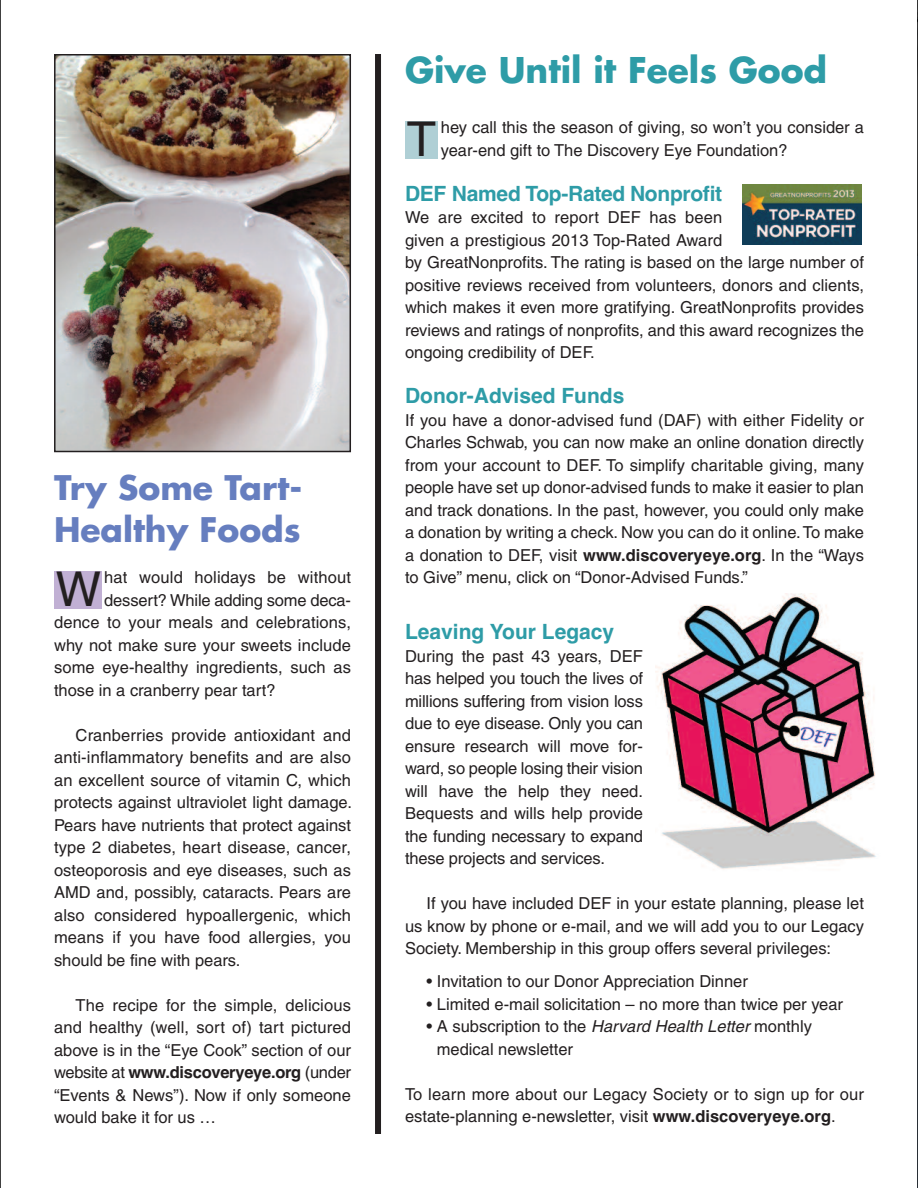
<style>
.page{position:relative;width:918px;height:1188px;background:#fff}
.page>*{position:absolute;margin:0;border:0;box-sizing:border-box;transform-origin:0 0}
.t1{font:48px "Helvetica";color:#231f20}
.t2{font:700 34.5px "Futura";color:#2e9ca7}
.t3{font:700 33px/42px "Futura";color:#667ebf}
.t4{font:700 21px "Helvetica";color:#2e9ca7}
.t5{font:16.5px/22.5px "Helvetica";color:#231f20;text-align:justify}
.s1{font-weight:700}
.s2{font-style:italic}
</style>
<div class="page">
<hr style="left:917px;top:0;width:1px;height:1188px;background:#000">
<hr style="left:0;top:0;width:1px;height:1188px;background:#000">
<img style="left:655px;top:593px;width:221px;height:277px">
<img style="left:743px;top:185px;width:119px;height:59px">
<img style="left:57px;top:57px;width:291px;height:392px">
<div style="left:54px;top:54px;width:297px;height:398px;border:2px solid #231f20"></div>
<div style="left:375px;top:54px;width:6px;height:1080px;background:#231f20"></div>
<div style="left:405px;top:122px;width:33px;height:37px;background:#afcfd5"></div>
<div style="left:54px;top:571px;width:47px;height:38px;background:#c1b0d4"></div>
<h3 class="t3" style="left:54px;top:469px;width:250px">Try Some Tart-<br>Healthy Foods</h3>
<h1 class="t1" style="left:56px;top:571px;width:47px">W</h1>
<p class="t5" style="left:104px;top:568px;width:248px">hat would holidays be without</p>
<p class="t5" style="left:104px;top:590px;width:248px">dessert? While adding some deca-</p>
<p class="t5" style="left:54px;top:613px;width:299px">dence to your meals and celebrations,</p>
<p class="t5" style="left:54px;top:635px;width:299px">why not make sure your sweets include</p>
<p class="t5" style="left:54px;top:658px;width:299px">some eye-healthy ingredients, such as</p>
<p class="t5" style="left:54px;top:680px;width:223px">those in a cranberry pear tart?</p>
<p class="t5" style="left:54px;top:725px;width:300px;text-indent:22px">Cranberries provide antioxidant and anti-inflammatory benefits and are also an excellent source of vitamin C, which protects against ultraviolet light damage.<br>Pears have nutrients that protect against type 2 diabetes, heart disease, cancer, osteoporosis and eye diseases, such as AMD and, possibly, cataracts. Pears are also considered hypoallergenic, which means if you have food allergies, you should be fine with pears.</p>
<p class="t5" style="left:54px;top:995px;width:299px;text-indent:22px">The recipe for the simple, delicious and healthy (well, sort of) tart pictured above is in the “Eye Cook” section of our website at <span class="s1">www.discoveryeye.org</span> (under “Events &amp; News”). Now if only someone would bake it for us …</p>
<h2 class="t2" style="left:405px;top:54px;width:424px">Give Until it Feels Good</h2>
<p class="t5" style="left:441px;top:118px;width:425px">hey call this the season of giving, so won’t you consider a year-end gift to The Discovery Eye Foundation?</p>
<p class="t4" style="left:405px;top:181px;width:319px">DEF Named Top-Rated Nonprofit</p>
<p class="t5" style="left:405px;top:208px;width:461px;text-align:left">We are excited to report DEF has been<br>given a prestigious 2013 Top-Rated Award<br>by GreatNonprofits. The rating is based on the large number of positive reviews received from volunteers, donors and clients, which makes it even more gratifying. GreatNonprofits provides reviews and ratings of nonprofits, and this award recognizes the ongoing credibility of DEF.</p>
<p class="t4" style="left:405px;top:384px;width:221px">Donor-Advised Funds</p>
<p class="t5" style="left:405px;top:410px;width:461px">If you have a donor-advised fund (DAF) with either Fidelity or Charles Schwab, you can now make an online donation directly from your account to DEF. To simplify charitable giving, many people have set up donor-advised funds to make it easier to plan and track donations. In the past, however, you could only make a donation by writing a check. Now you can do it online.To make a donation to DEF, visit <span class="s1">www.discoveryeye.org</span>. In the “Ways to Give” menu, click on “Donor-Advised Funds.”</p>
<p class="t4" style="left:405px;top:619px;width:211px">Leaving Your Legacy</p>
<p class="t5" style="left:405px;top:646px;width:239px">During the past 43 years, DEF has helped you touch the lives of millions suffering from vision loss due to eye disease. Only you can ensure research will move for&shy;ward, so people losing their vision will have the help they need.<br>Bequests and wills help provide the funding necessary to expand these projects and services.</p>
<p class="t5" style="left:405px;top:894px;width:461px;text-indent:22px">If you have included DEF in your estate planning, please let us know by phone or e-mail, and we will add you to our Legacy Society. Membership in this group offers several privileges:</p>
<p class="t5" style="left:427px;top:972px;width:323px">• Invitation to our Donor Appreciation Dinner</p>
<p class="t5" style="left:427px;top:994px;width:418px">• Limited e-mail solicitation – no more than twice per year</p>
<p class="t5" style="left:437px;top:1017px;width:377px;text-indent:-10px">• A subscription to the <span class="s2">Harvard Health Letter</span> monthly medical newsletter</p>
<p class="t5" style="left:405px;top:1084px;width:461px">To learn more about our Legacy Society or to sign up for our estate-planning e-newsletter, visit <span class="s1">www.discoveryeye.org</span>.</p>
<h1 class="t1" style="left:407px;top:121px;width:31px">T</h1>
</div>
